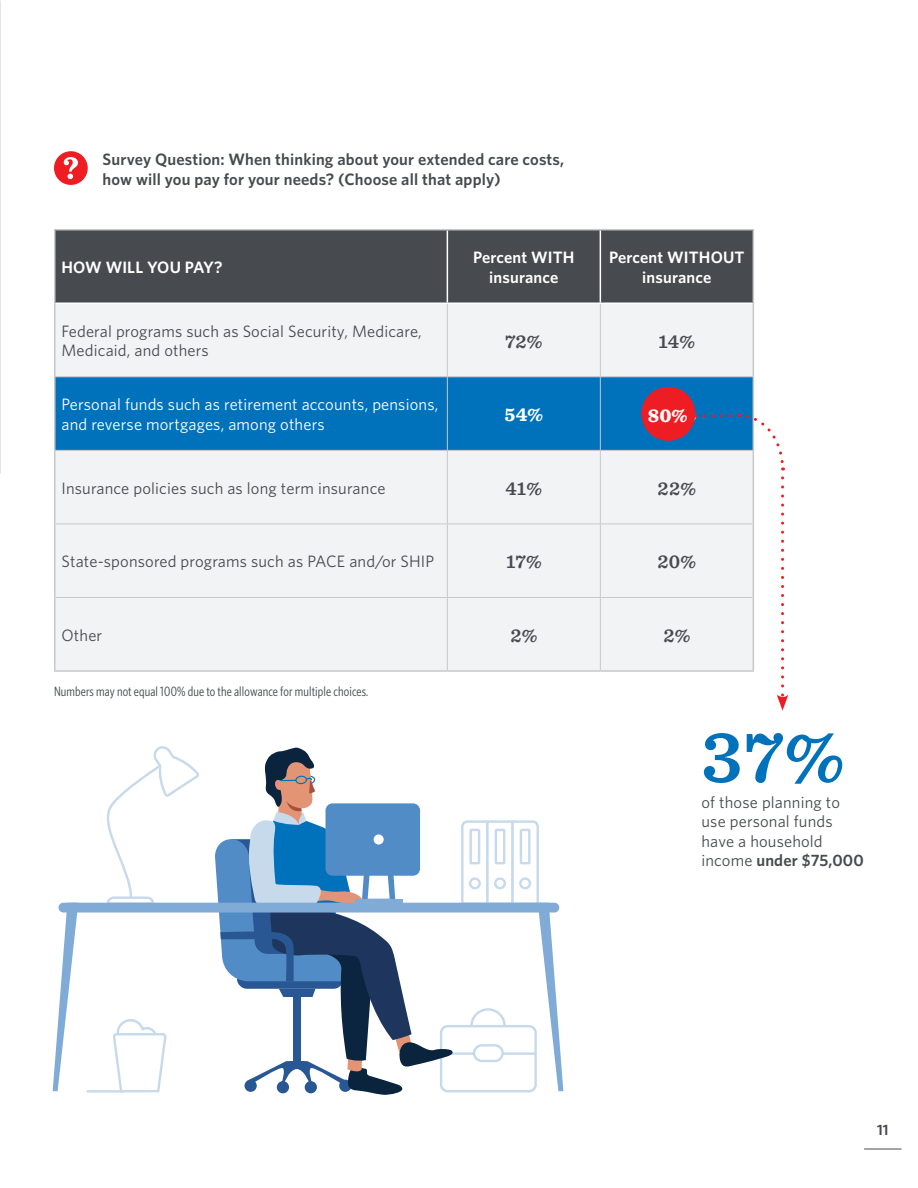
<style>
.page{position:relative;width:918px;height:1188px;background:#fff}
.page>*{position:absolute;margin:0;border:0;box-sizing:border-box;transform-origin:0 0}
.TA_Body{font:600 75px "Sentinel";color:#0072bc}
.TA_Body-2{font:600 19.5px "Sentinel";letter-spacing:.01em;color:#474a4e}
.TA_Body-3{font:700 19.5px "Sentinel";color:#fff}
.TA_Body-4{font:900 19.5px "Sentinel";color:#fff}
.TA_Body-5{font:16.5px/19.5px "Whitney";letter-spacing:.01em;color:#474a4e}
.TA_Body-6{font:600 16.5px/19.5px "Whitney";letter-spacing:.01em;color:#474a4e}
.TA_Body-7{font:16.5px/19.5px "Whitney";letter-spacing:.01em;color:#fff}
.TA_Body-8{font:600 16.5px/19.5px "Whitney";letter-spacing:.01em;color:#fff;text-align:center}
.t1{font:600 15px "Whitney";color:#474a4e}
.TA_Body-9{font:13.5px "Whitney Condensed";letter-spacing:.01em;color:#474a4e}
.s1{font-weight:600}
</style>
<div class="page">
<hr style="left:864px;top:1149px;width:38px;height:1px;background:#474a4e">
<img style="left:0;top:0;width:1px;height:473px">
<div style="left:54px;top:151px;width:34px;height:34px;background:#ee1d23;border-radius:50%"></div>
<svg style="left:64px;top:157px;width:14px;height:22px"></svg>
<div style="left:56px;top:230px;width:697px;height:73px;background:#474a4e"></div>
<div style="left:56px;top:304px;width:697px;height:366px;background:#f2f3f4"></div>
<div style="left:56px;top:377px;width:697px;height:73px;background:#0072bc"></div>
<hr style="left:447px;top:230px;width:1px;height:73px;background:#fff">
<hr style="left:600px;top:230px;width:1px;height:73px;background:#fff">
<hr style="left:54px;top:229px;width:393px;height:1px;background:#c7c8ca">
<hr style="left:54px;top:230px;width:2px;height:73px;background:#c7c8ca">
<hr style="left:447px;top:229px;width:153px;height:1px;background:#c7c8ca">
<hr style="left:600px;top:229px;width:154px;height:1px;background:#c7c8ca">
<hr style="left:753px;top:230px;width:1px;height:73px;background:#c7c8ca">
<hr style="left:54px;top:303px;width:2px;height:74px;background:#c7c8ca">
<hr style="left:753px;top:303px;width:1px;height:74px;background:#c7c8ca">
<hr style="left:54px;top:377px;width:2px;height:73px;background:#c7c8ca">
<hr style="left:753px;top:377px;width:1px;height:73px;background:#c7c8ca">
<hr style="left:54px;top:450px;width:2px;height:74px;background:#c7c8ca">
<hr style="left:753px;top:450px;width:1px;height:74px;background:#c7c8ca">
<hr style="left:54px;top:524px;width:2px;height:73px;background:#c7c8ca">
<hr style="left:753px;top:524px;width:1px;height:73px;background:#c7c8ca">
<hr style="left:54px;top:597px;width:2px;height:73px;background:#c7c8ca">
<hr style="left:753px;top:597px;width:1px;height:73px;background:#c7c8ca">
<hr style="left:447px;top:304px;width:1px;height:72px;background:#c7c8ca">
<hr style="left:600px;top:304px;width:1px;height:72px;background:#c7c8ca">
<hr style="left:56px;top:376px;width:391px;height:1px;background:#c7c8ca">
<hr style="left:447px;top:376px;width:153px;height:1px;background:#c7c8ca">
<hr style="left:447px;top:377px;width:1px;height:73px;background:#c7c8ca">
<hr style="left:600px;top:376px;width:153px;height:1px;background:#c7c8ca">
<hr style="left:600px;top:377px;width:1px;height:73px;background:#c7c8ca">
<hr style="left:56px;top:450px;width:391px;height:1px;background:#c7c8ca">
<hr style="left:447px;top:450px;width:153px;height:1px;background:#c7c8ca">
<hr style="left:447px;top:451px;width:1px;height:73px;background:#c7c8ca">
<hr style="left:600px;top:450px;width:153px;height:1px;background:#c7c8ca">
<hr style="left:600px;top:451px;width:1px;height:73px;background:#c7c8ca">
<hr style="left:56px;top:524px;width:391px;height:1px;background:#c7c8ca">
<hr style="left:447px;top:524px;width:153px;height:1px;background:#c7c8ca">
<hr style="left:447px;top:524px;width:1px;height:73px;background:#c7c8ca">
<hr style="left:600px;top:524px;width:153px;height:1px;background:#c7c8ca">
<hr style="left:600px;top:524px;width:1px;height:73px;background:#c7c8ca">
<hr style="left:56px;top:597px;width:391px;height:1px;background:#c7c8ca">
<hr style="left:447px;top:597px;width:153px;height:1px;background:#c7c8ca">
<hr style="left:447px;top:598px;width:1px;height:72px;background:#c7c8ca">
<hr style="left:600px;top:597px;width:153px;height:1px;background:#c7c8ca">
<hr style="left:600px;top:598px;width:1px;height:72px;background:#c7c8ca">
<hr style="left:54px;top:670px;width:393px;height:2px;background:#c7c8ca">
<hr style="left:447px;top:670px;width:153px;height:2px;background:#c7c8ca">
<hr style="left:600px;top:670px;width:154px;height:2px;background:#c7c8ca">
<div style="left:641px;top:387px;width:54px;height:54px;background:#ee1d23;border-radius:50%"></div>
<svg style="left:704px;top:413px;width:81px;height:57px"></svg>
<svg style="left:777px;top:478px;width:11px;height:233px"></svg>
<div style="left:486px;top:820px;width:28px;height:85px;border:2px solid #c6daec"></div>
<div style="left:495px;top:829px;width:10px;height:35px;border:2px solid #c6daec"></div>
<div style="left:494px;top:877px;width:12px;height:12px;border:2px solid #c6daec;border-radius:50%"></div>
<svg style="left:510px;top:820px;width:53px;height:271px"></svg>
<svg style="left:53px;top:903px;width:25px;height:188px"></svg>
<svg style="left:471px;top:1009px;width:34px;height:34px"></svg>
<div style="left:470px;top:1008px;width:36px;height:36px;border:2px solid #c6daec;border-radius:50%"></div>
<div style="left:441px;top:1026px;width:95px;height:65px;background:#fff;border-radius:7px"></div>
<div style="left:440px;top:1025px;width:97px;height:67px;border:2px solid #c6daec;border-radius:7px"></div>
<hr style="left:441px;top:1052px;width:95px;height:3px;background:#c6daec">
<div style="left:474px;top:1045px;width:29px;height:16px;background:#fff;border-radius:8px"></div>
<div style="left:473px;top:1044px;width:31px;height:18px;border:2px solid #c6daec;border-radius:8px"></div>
<svg style="left:113px;top:1019px;width:54px;height:74px"></svg>
<hr style="left:87px;top:1090px;width:37px;height:3px;background:#c6daec">
<svg style="left:97px;top:746px;width:104px;height:157px"></svg>
<svg style="left:215px;top:747px;width:275px;height:348px"></svg>
<div style="left:59px;top:903px;width:500px;height:10px;background:#81abd7;border-radius:5px"></div>
<p class="TA_Body-6" style="left:103px;top:149px;width:463px">Survey Question: When thinking about your extended care costs, how will you pay for your needs? (Choose all that apply)</p>
<p class="TA_Body-8" style="left:62px;top:257px;width:163px">HOW WILL YOU PAY?</p>
<p class="TA_Body-8" style="left:473px;top:248px;width:103px">Percent WITH insurance</p>
<p class="TA_Body-8" style="left:609px;top:248px;width:137px">Percent WITHOUT insurance</p>
<p class="TA_Body-5" style="left:62px;top:321px;width:362px">Federal programs such as Social Security, Medicare,<br>Medicaid, and others</p>
<p class="TA_Body-2" style="left:505px;top:326px;width:39px">72%</p>
<p class="TA_Body-2" style="left:659px;top:326px;width:38px">14%</p>
<p class="TA_Body-7" style="left:62px;top:395px;width:378px">Personal funds such as retirement accounts, pensions, and reverse mortgages, among others</p>
<p class="TA_Body-3" style="left:505px;top:400px;width:40px">54%</p>
<p class="TA_Body-3" style="left:657px;top:400px;width:40px">80%</p>
<p class="TA_Body-4" style="left:648px;top:400px;width:41px">80%</p>
<p class="TA_Body-5" style="left:62px;top:478px;width:325px">Insurance policies such as long term insurance</p>
<p class="TA_Body-2" style="left:505px;top:473px;width:38px">41%</p>
<p class="TA_Body-2" style="left:658px;top:473px;width:40px">22%</p>
<p class="TA_Body-5" style="left:62px;top:551px;width:374px">State-sponsored programs such as PACE and/or SHIP</p>
<p class="TA_Body-2" style="left:506px;top:547px;width:37px">17%</p>
<p class="TA_Body-2" style="left:658px;top:547px;width:40px">20%</p>
<p class="TA_Body-5" style="left:62px;top:625px;width:42px">Other</p>
<p class="TA_Body-2" style="left:510px;top:620px;width:29px">2%</p>
<p class="TA_Body-2" style="left:663px;top:620px;width:29px">2%</p>
<p class="TA_Body-9" style="left:54px;top:682px;width:316px">Numbers may not equal 100% due to the allowance for multiple choices.</p>
<p class="TA_Body" style="left:701px;top:699px;width:145px">37%</p>
<p class="TA_Body-5" style="left:701px;top:792px;width:164px">of those planning to use personal funds have a household income <span class="s1">under $75,000</span></p>
<p class="t1" style="left:877px;top:1120px;width:13px">11</p>
</div>
